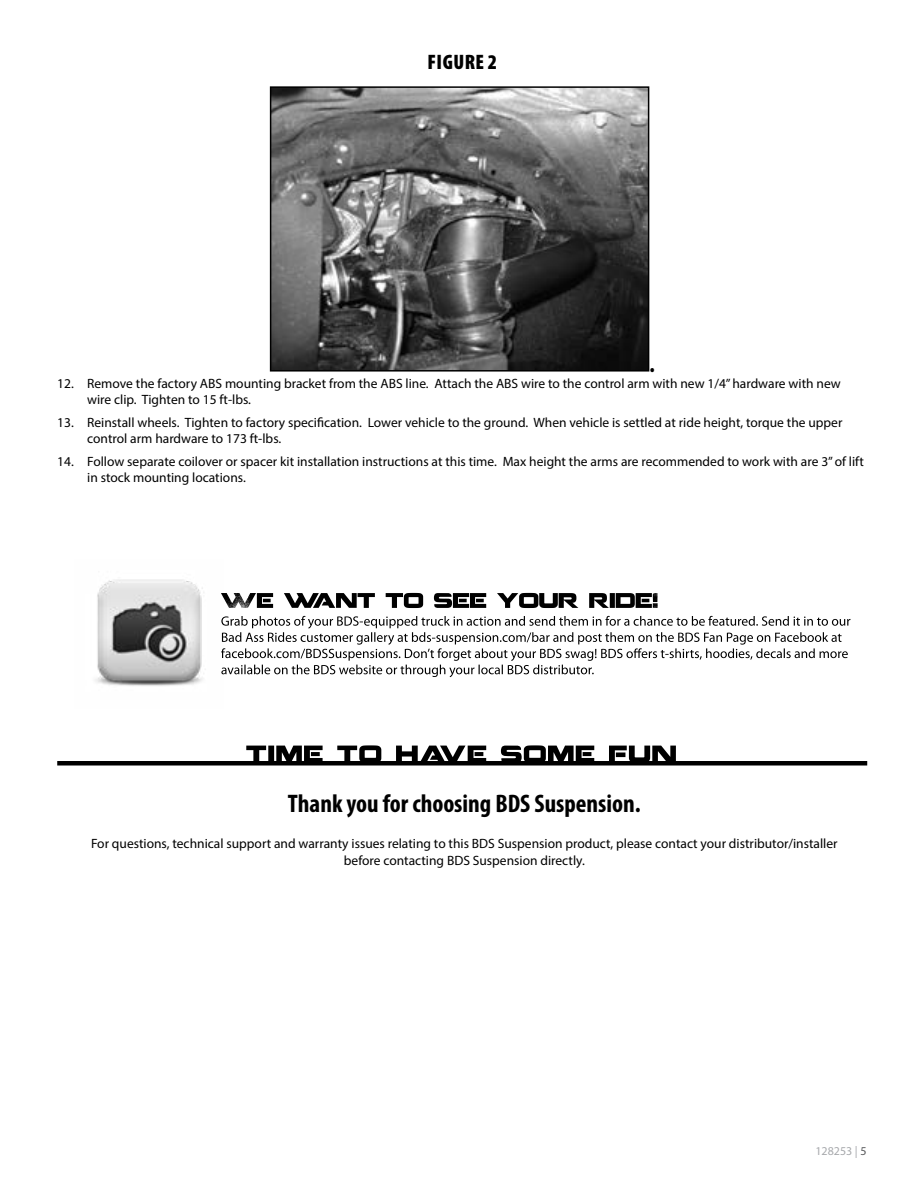
<style>
.page{position:relative;width:918px;height:1188px;background:#fff}
.page>*{position:absolute;margin:0;border:0;box-sizing:border-box;transform-origin:0 0}
.t1{font:700 condensed 25.5px "Myriad Pro";color:#000}
.t2{font:900 condensed 21px "Myriad Pro";letter-spacing:.02em;color:#000}
.t3{font:13.5px/16.2px "Myriad Pro";color:#000}
.t4{font:12px "Myriad Pro";color:#a7a9ac}
.s1{color:#58595b}
</style>
<div class="page">
<img style="left:273px;top:89px;width:373px;height:280px">
<div style="left:270px;top:86px;width:379px;height:286px;border:2px solid #000"></div>
<img style="left:95px;top:579px;width:109px;height:107px">
<svg style="left:221px;top:616px;width:629px;height:61px"></svg>
<svg style="left:221px;top:593px;width:437px;height:15px"></svg>
<svg style="left:246px;top:745px;width:430px;height:16px"></svg>
<div style="left:57px;top:761px;width:810px;height:5px;background:#000"></div>
<h2 class="t2" style="left:428px;top:50px;width:71px">FIGURE 2</h2>
<h2 class="t2" style="left:649px;top:353px;width:7px">.</h2>
<p class="t3" style="left:87px;top:375px;width:755px;text-indent:-30px">12. Remove the factory ABS mounting bracket from the ABS line. Attach the ABS wire to the control arm with new 1/4” hardware with new wire clip. Tighten to 15 ft-lbs.</p>
<p class="t3" style="left:87px;top:414px;width:757px;text-indent:-30px">13. Reinstall wheels. Tighten to factory specification. Lower vehicle to the ground. When vehicle is settled at ride height, torque the upper control arm hardware to 173 ft-lbs.</p>
<p class="t3" style="left:87px;top:453px;width:778px;text-indent:-30px">14. Follow separate coilover or spacer kit installation instructions at this time. Max height the arms are recommended to work with are 3” of lift in stock mounting locations.</p>
<h1 class="t1" style="left:288px;top:788px;width:354px">Thank you for choosing BDS Suspension.</h1>
<p class="t3" style="left:91px;top:836px;width:748px;text-align:center">For questions, technical support and warranty issues relating to this BDS Suspension product, please contact your distributor/installer before contacting BDS Suspension directly.</p>
<p class="t4" style="left:815px;top:1143px;width:53px">128253 | <span class="s1">5</span></p>
</div>
